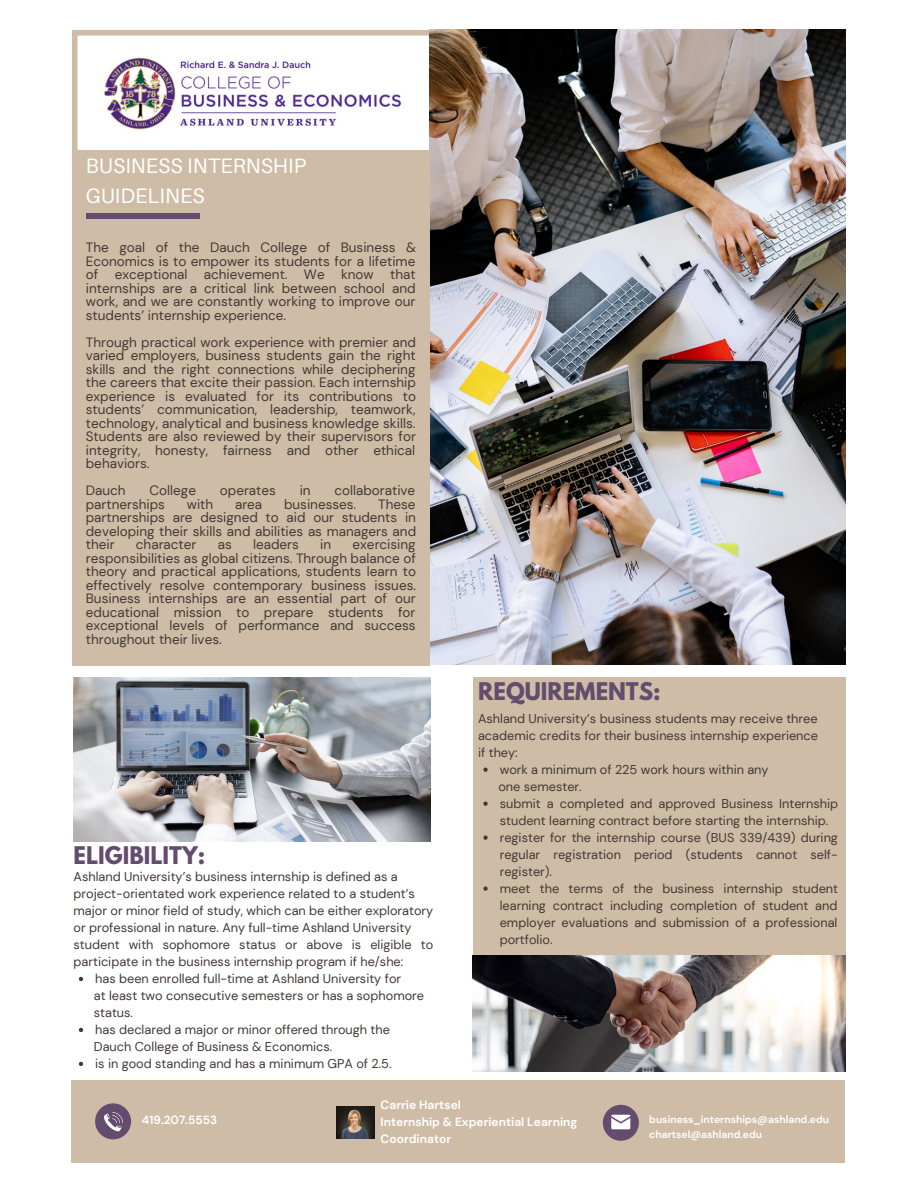
<style>
.page{position:relative;width:918px;height:1188px;background:#fff}
.page>*{position:absolute;margin:0;border:0;box-sizing:border-box;transform-origin:0 0}
.t1{font:700 21.6px "League Spartan";color:#634c6e}
.t2{font:20.85px/29.2px "Aileron";color:#fff}
.t3{font:13.5px/13.5px "DM Sans";color:#433833;text-align:justify}
.t4{font:12.75px/17px "DM Sans";color:#433833}
.t5{font:700 12px/17px "DM Sans";color:#fff}
.t6{font:700 11.85px "DM Sans";color:#fff}
.t7{font:700 10.35px/14.5px "DM Sans";color:#fff}
</style>
<div class="page">
<img style="left:430px;top:29px;width:416px;height:636px">
<img style="left:74px;top:678px;width:356px;height:164px">
<div style="left:72px;top:150px;width:358px;height:516px;background:#cebca7"></div>
<div style="left:86px;top:213px;width:113px;height:6px;background:#634c6e"></div>
<div style="left:71px;top:1081px;width:258px;height:82px;background:#cebca7"></div>
<div style="left:95px;top:1103px;width:36px;height:36px;background:#634c6e;border-radius:50%"></div>
<div style="left:587px;top:1081px;width:258px;height:82px;background:#cebca7"></div>
<div style="left:329px;top:1081px;width:258px;height:82px;background:#cebca7"></div>
<div style="left:603px;top:1105px;width:36px;height:36px;background:#634c6e;border-radius:50%"></div>
<div style="left:72px;top:30px;width:357px;height:6px;background:#cebca7"></div>
<div style="left:72px;top:30px;width:6px;height:145px;background:#cebca7"></div>
<div style="left:473px;top:678px;width:372px;height:393px;background:#cebca7"></div>
<svg style="left:104px;top:1112px;width:19px;height:19px"></svg>
<img style="left:104px;top:57px;width:298px;height:73px">
<img style="left:336px;top:1107px;width:38px;height:31px">
<svg style="left:611px;top:1115px;width:19px;height:14px"></svg>
<img style="left:473px;top:955px;width:372px;height:116px">
<svg style="left:79px;top:977px;width:4px;height:4px"></svg>
<svg style="left:79px;top:1028px;width:4px;height:4px"></svg>
<svg style="left:79px;top:1062px;width:4px;height:4px"></svg>
<svg style="left:483px;top:768px;width:5px;height:4px"></svg>
<svg style="left:483px;top:802px;width:5px;height:4px"></svg>
<svg style="left:483px;top:836px;width:5px;height:4px"></svg>
<svg style="left:483px;top:886px;width:5px;height:5px"></svg>
<h2 class="t2" style="left:86px;top:151px;width:222px">BUSINESS INTERNSHIP<br>GUIDELINES</h2>
<p class="t3" style="left:86px;top:241px;width:332px">The goal of the Dauch College of Business &amp; Economics is to empower its students for a lifetime of exceptional achievement. We know that internships are a critical link between school and work, and we are constantly working to improve our students’ internship experience.</p>
<p class="t3" style="left:86px;top:336px;width:332px">Through practical work experience with premier and varied employers, business students gain the right skills and the right connections while deciphering the careers that excite their passion. Each internship experience is evaluated for its contributions to students’ communication, leadership, teamwork, technology, analytical and business knowledge skills.<br>Students are also reviewed by their supervisors for integrity, honesty, fairness and other ethical behaviors.</p>
<p class="t3" style="left:86px;top:484px;width:41px">Dauch</p>
<p class="t3" style="left:150px;top:484px;width:48px">College</p>
<p class="t3" style="left:220px;top:484px;width:58px">operates</p>
<p class="t3" style="left:300px;top:484px;width:12px">in</p>
<p class="t3" style="left:334px;top:484px;width:82px">collaborative</p>
<p class="t3" style="left:86px;top:498px;width:81px">partnerships</p>
<p class="t3" style="left:187px;top:498px;width:28px">with</p>
<p class="t3" style="left:235px;top:498px;width:29px">area</p>
<p class="t3" style="left:284px;top:498px;width:74px">businesses.</p>
<p class="t3" style="left:86px;top:498px;width:332px;text-indent:292px">These partnerships are designed to aid our students in developing their skills and abilities as managers and their</p>
<p class="t3" style="left:86px;top:538px;width:332px;text-indent:267px">exercising responsibilities as global citizens. Through balance of theory and practical applications, students learn to effectively resolve contemporary business issues.<br>Business internships are an essential part of our educational mission to prepare students for exceptional levels of performance and success throughout their lives.</p>
<p class="t3" style="left:136px;top:538px;width:62px">character</p>
<p class="t3" style="left:218px;top:538px;width:16px">as</p>
<p class="t3" style="left:253px;top:538px;width:47px">leaders</p>
<p class="t3" style="left:320px;top:538px;width:12px">in</p>
<h1 class="t1" style="left:74px;top:845px;width:133px">ELIGIBILITY:</h1>
<p class="t4" style="left:74px;top:868px;width:361px">Ashland University’s business internship is defined as a project-orientated work experience related to a student’s major or minor field of study, which can be either exploratory or professional in nature. Any full-time Ashland University student with sophomore status or above is eligible to participate in the business internship program if he/she:</p>
<p class="t4" style="left:94px;top:987px;width:332px">at least two consecutive semesters or has a sophomore status.</p>
<p class="t4" style="left:94px;top:1038px;width:240px">Dauch College of Business &amp; Economics.</p>
<p class="t4" style="left:95px;top:970px;width:307px">has been enrolled full-time at Ashland University for</p>
<p class="t4" style="left:95px;top:1021px;width:296px">has declared a major or minor offered through the</p>
<p class="t4" style="left:95px;top:1055px;width:298px">is in good standing and has a minimum GPA of 2.5.</p>
<h1 class="t1" style="left:478px;top:681px;width:184px">REQUIREMENTS:</h1>
<p class="t4" style="left:478px;top:710px;width:342px;text-align:justify">Ashland University’s business students may receive three academic credits for their business internship experience if they:</p>
<p class="t4" style="left:498px;top:778px;width:85px">one semester.</p>
<p class="t4" style="left:500px;top:761px;width:270px">work a minimum of 225 work hours within any</p>
<p class="t4" style="left:500px;top:795px;width:340px">submit a completed and approved Business Internship student learning contract before starting the internship. register for the internship course (BUS 339/439) during regular registration period (students cannot self&shy;register).<br>meet the terms of the business internship student learning contract including completion of student and employer evaluations and submission of a professional portfolio.</p>
<p class="t6" style="left:142px;top:1113px;width:77px">419.207.5553</p>
<p class="t5" style="left:381px;top:1096px;width:198px">Carrie Hartsel<br>Internship &amp; Experiential Learning<br>Coordinator</p>
<p class="t7" style="left:649px;top:1112px;width:181px">business_internships@ashland.edu chartsel@ashland.edu</p>
</div>
